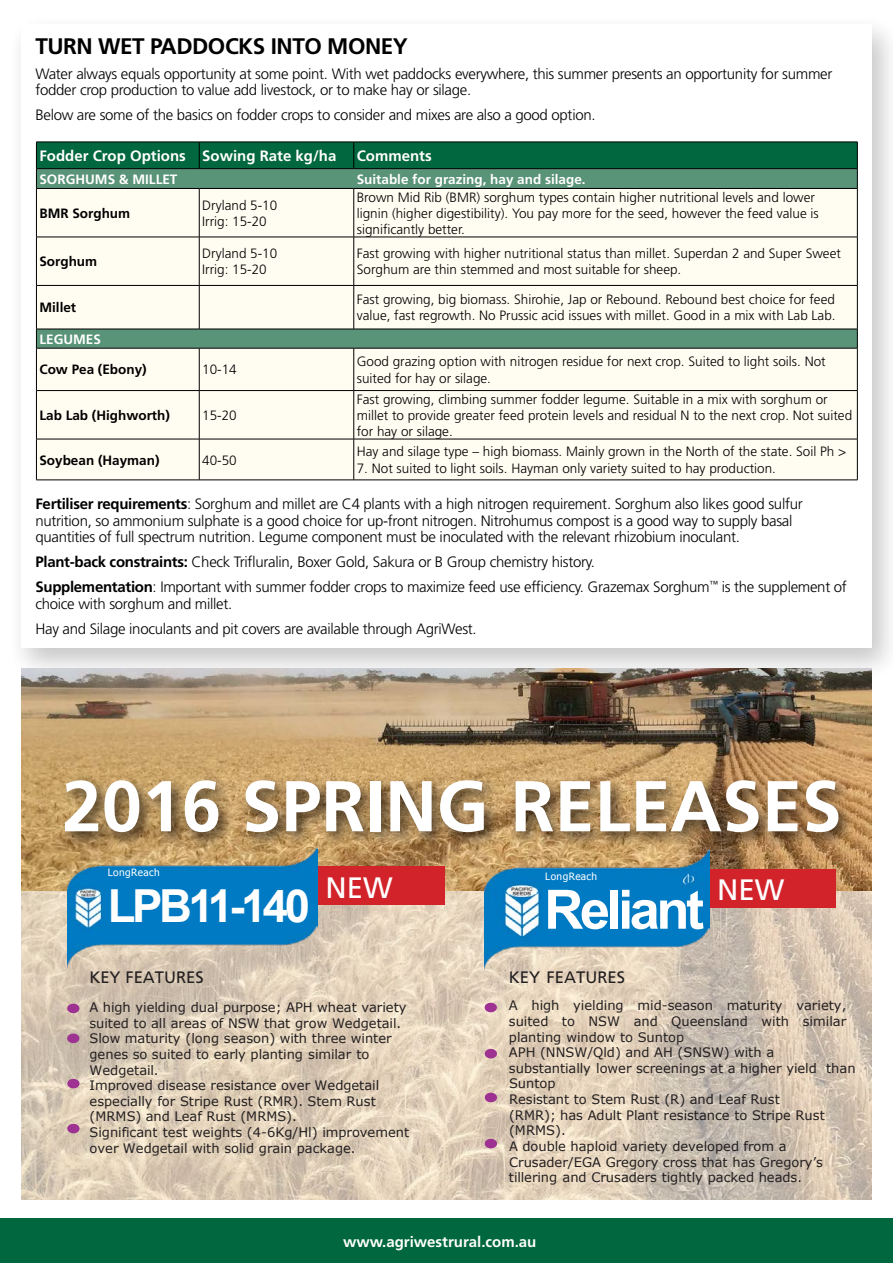
<style>
.page{position:relative;width:893px;height:1263px;background:#fff}
.page>*{position:absolute;margin:0;border:0;box-sizing:border-box;transform-origin:0 0}
.t1{font:700 71.85px "Frutiger LT Std";color:#fff}
.t2{font:700 54.3px "Arial";letter-spacing:-.065em;color:#fff}
.t3{font:700 45.6px "Arial";letter-spacing:-.075em;color:#fff}
.t4{font:29.55px "Frutiger LT Std";color:#fff}
.t5{font:700 22.5px "Frutiger LT Std";letter-spacing:-.02em;color:#000}
.t6{font:16.65px "Frutiger LT Std";color:#231f20}
.t7{font:300 15px/16.5px "Frutiger LT Std";letter-spacing:-.02em;color:#000}
.t8{font:700 15px "Frutiger LT Std";color:#fff}
.t9{font:300 13.5px/16.2px "Frutiger LT Std";color:#000}
.t10{font:700 13.5px "Frutiger LT Std";color:#000}
.t11{font:700 13.5px "Frutiger LT Std";color:#fff}
.t12{font:13.05px/15.6px "Verdana";color:#231f20}
.t13{font:10.05px "Tahoma";letter-spacing:.04em;color:#fff}
.s1{font-weight:700}
</style>
<div class="page">
<div style="left:0;top:1218px;width:893px;height:45px;background:#00673e"></div>
<div style="left:6px;top:13px;width:887px;height:670px;background:#000;opacity:.25"></div>
<div style="left:21px;top:24px;width:850px;height:624px;background:#fff"></div>
<img style="left:21px;top:891px;width:850px;height:308px">
<img style="left:21px;top:669px;width:850px;height:222px">
<div style="left:299px;top:866px;width:145px;height:39px;background:#d2232a"></div>
<svg style="left:67px;top:1033px;width:13px;height:10px"></svg>
<svg style="left:67px;top:1003px;width:13px;height:10px"></svg>
<svg style="left:67px;top:1079px;width:13px;height:9px"></svg>
<svg style="left:67px;top:1124px;width:13px;height:9px"></svg>
<div style="left:691px;top:869px;width:145px;height:39px;background:#d2232a"></div>
<img style="left:485px;top:871px;width:224px;height:100px">
<img style="left:52px;top:761px;width:448px;height:110px">
<img style="left:500px;top:761px;width:364px;height:110px">
<svg style="left:485px;top:1003px;width:12px;height:9px"></svg>
<svg style="left:485px;top:1049px;width:12px;height:9px"></svg>
<svg style="left:485px;top:1093px;width:12px;height:9px"></svg>
<svg style="left:485px;top:1139px;width:12px;height:9px"></svg>
<img style="left:67px;top:840px;width:250px;height:129px">
<svg style="left:37px;top:189px;width:820px;height:291px;fill:#fffcf1"></svg>
<hr style="left:36px;top:189px;width:1px;height:48px;background:#000">
<hr style="left:199px;top:189px;width:1px;height:48px;background:#000">
<hr style="left:353px;top:189px;width:1px;height:48px;background:#000">
<hr style="left:857px;top:189px;width:1px;height:48px;background:#000">
<hr style="left:36px;top:237px;width:163px;height:1px;background:#000">
<hr style="left:36px;top:237px;width:1px;height:48px;background:#000">
<hr style="left:199px;top:237px;width:155px;height:1px;background:#000">
<hr style="left:199px;top:237px;width:1px;height:48px;background:#000">
<hr style="left:354px;top:237px;width:503px;height:1px;background:#000">
<hr style="left:353px;top:237px;width:1px;height:48px;background:#000">
<hr style="left:857px;top:237px;width:1px;height:48px;background:#000">
<hr style="left:36px;top:285px;width:163px;height:1px;background:#000">
<hr style="left:36px;top:286px;width:1px;height:43px;background:#000">
<hr style="left:199px;top:285px;width:155px;height:1px;background:#000">
<hr style="left:199px;top:286px;width:1px;height:43px;background:#000">
<hr style="left:354px;top:285px;width:503px;height:1px;background:#000">
<hr style="left:353px;top:286px;width:1px;height:43px;background:#000">
<hr style="left:857px;top:286px;width:1px;height:43px;background:#000">
<hr style="left:36px;top:329px;width:163px;height:1px;background:#000">
<svg style="left:36px;top:329px;width:1px;height:19px"></svg>
<hr style="left:199px;top:329px;width:155px;height:1px;background:#000">
<hr style="left:354px;top:329px;width:503px;height:1px;background:#000">
<svg style="left:857px;top:329px;width:1px;height:19px"></svg>
<hr style="left:36px;top:348px;width:163px;height:1px;background:#000">
<hr style="left:36px;top:348px;width:1px;height:42px;background:#000">
<hr style="left:199px;top:348px;width:155px;height:1px;background:#000">
<hr style="left:199px;top:348px;width:1px;height:42px;background:#000">
<hr style="left:354px;top:348px;width:503px;height:1px;background:#000">
<hr style="left:353px;top:348px;width:1px;height:42px;background:#000">
<hr style="left:857px;top:348px;width:1px;height:42px;background:#000">
<hr style="left:36px;top:390px;width:163px;height:1px;background:#000">
<hr style="left:36px;top:391px;width:1px;height:48px;background:#000">
<hr style="left:199px;top:390px;width:155px;height:1px;background:#000">
<hr style="left:199px;top:391px;width:1px;height:48px;background:#000">
<hr style="left:354px;top:390px;width:503px;height:1px;background:#000">
<hr style="left:353px;top:391px;width:1px;height:48px;background:#000">
<hr style="left:857px;top:391px;width:1px;height:48px;background:#000">
<hr style="left:36px;top:439px;width:163px;height:1px;background:#000">
<hr style="left:36px;top:439px;width:1px;height:41px;background:#000">
<hr style="left:199px;top:439px;width:155px;height:1px;background:#000">
<hr style="left:199px;top:439px;width:1px;height:41px;background:#000">
<hr style="left:354px;top:439px;width:503px;height:1px;background:#000">
<hr style="left:353px;top:439px;width:1px;height:41px;background:#000">
<hr style="left:857px;top:439px;width:1px;height:41px;background:#000">
<hr style="left:36px;top:480px;width:163px;height:1px;background:#000">
<hr style="left:199px;top:480px;width:155px;height:1px;background:#000">
<hr style="left:354px;top:480px;width:503px;height:1px;background:#000">
<svg style="left:36px;top:142px;width:822px;height:46px;background:#247553"></svg>
<hr style="left:36px;top:188px;width:163px;height:1px;background:#000">
<hr style="left:199px;top:188px;width:155px;height:1px;background:#000">
<hr style="left:354px;top:188px;width:503px;height:1px;background:#000">
<h3 class="t5" style="left:35px;top:33px;width:374px">TURN WET PADDOCKS INTO MONEY</h3>
<p class="t7" style="left:35px;top:66px;width:798px">Water always equals opportunity at some point. With wet paddocks everywhere, this summer presents an opportunity for summer fodder crop production to value add livestock, or to make hay or silage.</p>
<p class="t7" style="left:35px;top:107px;width:562px">Below are some of the basics on fodder crops to consider and mixes are also a good option.</p>
<p class="t8" style="left:39px;top:147px;width:299px">Fodder Crop Options Sowing Rate kg/ha</p>
<p class="t8" style="left:357px;top:147px;width:76px">Comments</p>
<p class="t11" style="left:39px;top:171px;width:140px">SORGHUMS &amp; MILLET</p>
<p class="t11" style="left:357px;top:171px;width:230px">Suitable for grazing, hay and silage.</p>
<p class="t10" style="left:39px;top:205px;width:92px">BMR Sorghum</p>
<p class="t9" style="left:202px;top:197px;width:77px">Dryland 5-10<br>Irrig: 15-20</p>
<p class="t9" style="left:357px;top:189px;width:464px">Brown Mid Rib (BMR) sorghum types contain higher nutritional levels and lower lignin (higher digestibility). You pay more for the seed, however the feed value is significantly better.</p>
<p class="t10" style="left:39px;top:254px;width:59px">Sorghum</p>
<p class="t9" style="left:202px;top:246px;width:77px">Dryland 5-10<br>Irrig: 15-20</p>
<p class="t9" style="left:357px;top:246px;width:486px">Fast growing with higher nutritional status than millet. Superdan 2 and Super Sweet<br>Sorghum are thin stemmed and most suitable for sheep.</p>
<p class="t10" style="left:39px;top:300px;width:38px">Millet</p>
<p class="t9" style="left:357px;top:292px;width:480px">Fast growing, big biomass. Shirohie, Jap or Rebound. Rebound best choice for feed value, fast regrowth. No Prussic acid issues with millet. Good in a mix with Lab Lab.</p>
<p class="t11" style="left:39px;top:331px;width:63px">LEGUMES</p>
<p class="t10" style="left:39px;top:362px;width:109px">Cow Pea (Ebony)</p>
<p class="t9" style="left:202px;top:362px;width:36px">10-14</p>
<p class="t9" style="left:357px;top:354px;width:470px">Good grazing option with nitrogen residue for next crop. Suited to light soils. Not suited for hay or silage.</p>
<p class="t10" style="left:39px;top:407px;width:132px">Lab Lab (Highworth)</p>
<p class="t9" style="left:202px;top:407px;width:36px">15-20</p>
<p class="t9" style="left:357px;top:391px;width:497px">Fast growing, climbing summer fodder legume. Suitable in a mix with sorghum or millet to provide greater feed protein levels and residual N to the next crop. Not suited for hay or silage.</p>
<p class="t10" style="left:39px;top:452px;width:122px">Soybean (Hayman)</p>
<p class="t9" style="left:202px;top:452px;width:36px">40-50</p>
<p class="t9" style="left:357px;top:444px;width:491px">Hay and silage type – high biomass. Mainly grown in the North of the state. Soil Ph &gt;</p>
<p class="t9" style="left:357px;top:460px;width:421px">7. Not suited to light soils. Hayman only variety suited to hay production.</p>
<p class="t7" style="left:35px;top:496px;width:769px"><span class="s1">Fertiliser requirements</span>: Sorghum and millet are C4 plants with a high nitrogen requirement. Sorghum also likes good sulfur nutrition, so ammonium sulphate is a good choice for up-front nitrogen. Nitrohumus compost is a good way to supply basal quantities of full spectrum nutrition. Legume component must be inoculated with the relevant rhizobium inoculant.</p>
<p class="t7" style="left:35px;top:550px;width:813px;line-height:25px"><span class="s1">Plant-back constraints:</span> Check Trifluralin, Boxer Gold, Sakura or B Group chemistry history.<br><span class="s1">Supplementation</span>: Important with summer fodder crops to maximize feed use efficiency. Grazemax Sorghum<sup>™</sup> is the supplement of</p>
<p class="t7" style="left:35px;top:591px;width:443px;line-height:25px">choice with sorghum and millet.<br>Hay and Silage inoculants and pit covers are available through AgriWest.</p>
<h1 class="t1" style="left:62px;top:764px;width:781px">2016 SPRING RELEASES</h1>
<p class="t13" style="left:108px;top:865px;width:53px">LongReach</p>
<h3 class="t3" style="left:108px;top:876px;width:204px">LPB11-140</h3>
<p class="t13" style="left:545px;top:870px;width:53px">LongReach</p>
<h2 class="t2" style="left:544px;top:874px;width:161px">Reliant</h2>
<h3 class="t4" style="left:325px;top:870px;width:69px">NEW</h3>
<h3 class="t4" style="left:717px;top:873px;width:69px">NEW</h3>
<p class="t6" style="left:89px;top:967px;width:116px">KEY FEATURES</p>
<p class="t12" style="left:89px;top:1000px;width:321px">A high yielding dual purpose; APH wheat variety suited to all areas of NSW that grow Wedgetail.<br>Slow maturity (long season) with three winter genes so suited to early planting similar to Wedgetail.<br>Improved disease resistance over Wedgetail especially for Stripe Rust (RMR). Stem Rust (MRMS) and Leaf Rust (MRMS).<br>Significant test weights (4-6Kg/Hl) improvement over Wedgetail with solid grain package.</p>
<p class="t6" style="left:509px;top:967px;width:118px">KEY FEATURES</p>
<p class="t12" style="left:509px;top:998px;width:348px">A high yielding mid-season maturity variety, suited to NSW and Queensland with similar planting window to Suntop<br>APH (NNSW/Qld) and AH (SNSW) with a substantially lower screenings at a higher yield than Suntop<br>Resistant to Stem Rust (R) and Leaf Rust<br>(RMR); has Adult Plant resistance to Stripe Rust (MRMS).<br>A double haploid variety developed from a Crusader/EGA Gregory cross that has Gregory’s tillering and Crusaders tightly packed heads.</p>
<p class="t8" style="left:343px;top:1233px;width:195px">www.agriwestrural.com.au</p>
</div>
